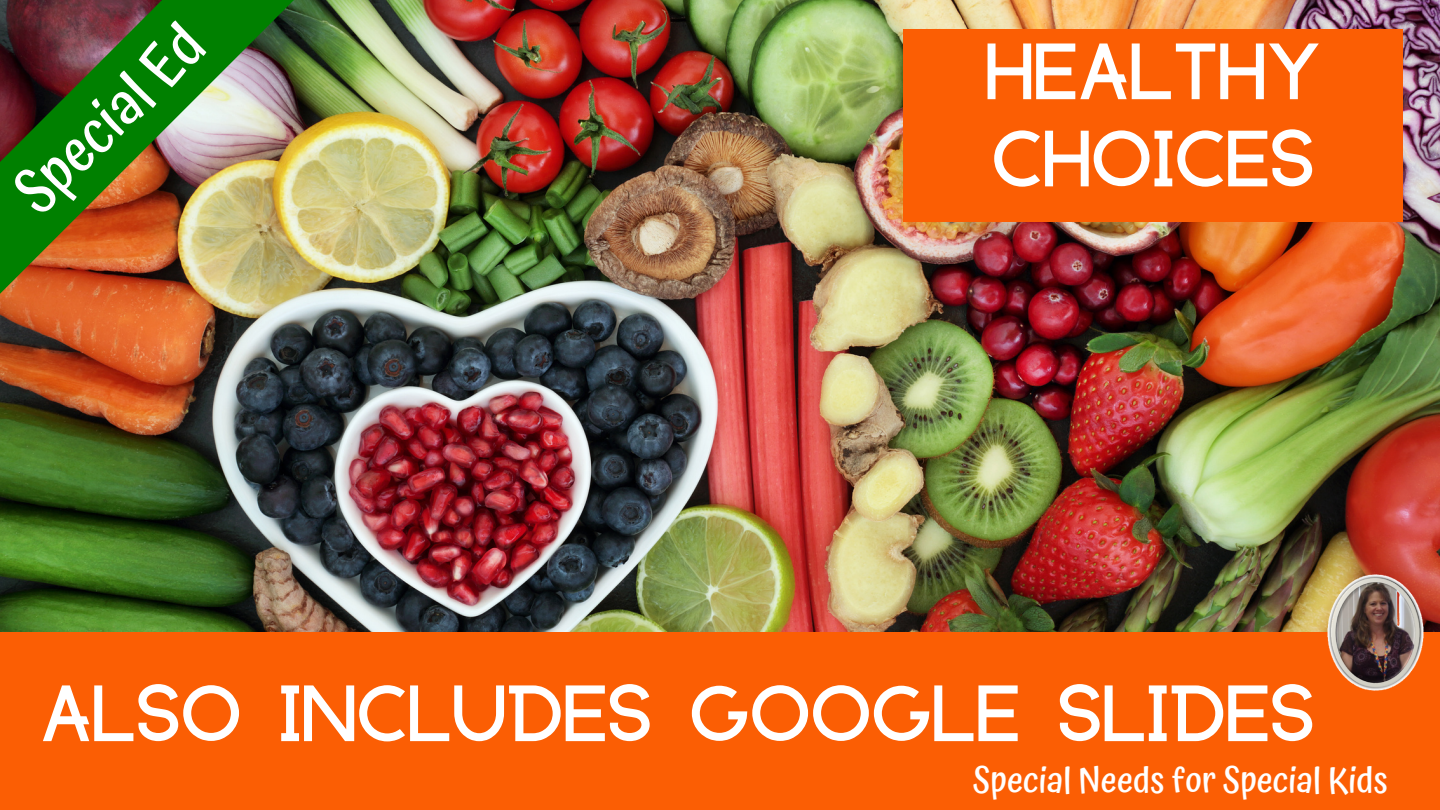
<style>
.page{position:relative;width:1440px;height:810px;background:#fff}
.page>*{position:absolute;margin:0;border:0;box-sizing:border-box;transform-origin:0 0}
.t1{font:900 62.5px/87.2px "Anchorage";color:#fff}
.t2{font:500 58.88px "Atma";color:#fff}
.t3{font:500 35px "Atma";color:#fff}
</style>
<div class="page">
<img style="left:0;top:0;width:1440px;height:632px">
<div style="left:0;top:632px;width:1440px;height:178px;background:#fb5e04"></div>
<img style="left:1327px;top:573px;width:97px;height:118px">
<img style="left:0;top:0;width:324px;height:312px">
<div style="left:903px;top:29px;width:500px;height:192px;background:#fb5e04"></div>
<p class="t2" style="left:1px;top:178px;width:240px;rotate:-45deg">Special Ed</p>
<p class="t1" style="left:985px;top:38px;width:338px">HEALTHY<br>CHOICES</p>
<p class="t1" style="left:40px;top:680px;width:1276px">ALSO INCLUDES GOOGLE SLIDES</p>
<p class="t3" style="left:973px;top:759px;width:416px">Special Needs for Special Kids</p>
</div>
